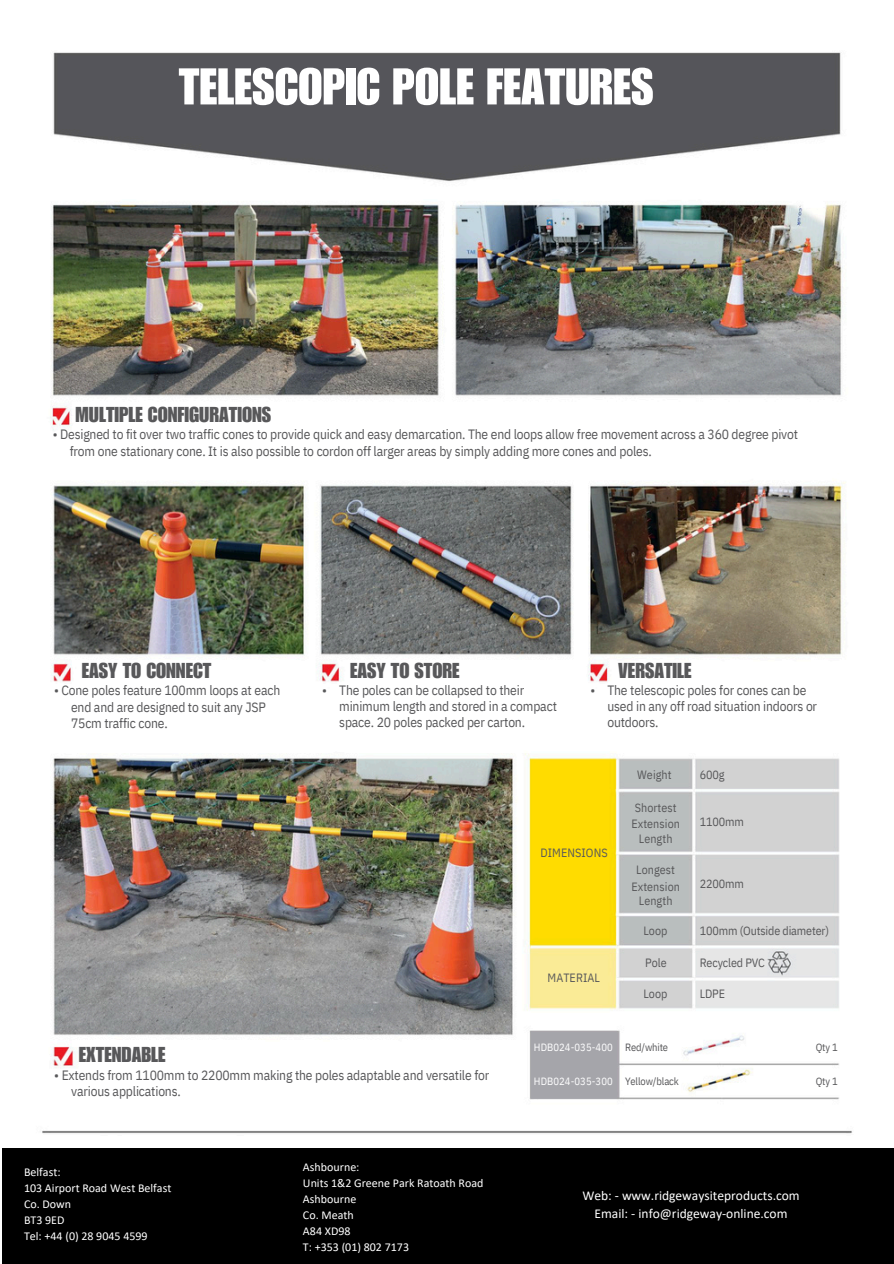
<style>
.page{position:relative;width:894px;height:1264px;background:#fff}
.page>*{position:absolute;margin:0;border:0;box-sizing:border-box;transform-origin:0 0}
.t1{font:50.55px "Impact LT Std";color:#fff}
.t2{font:21px "Impact LT Std";color:#58585a}
.t3{font:13.5px/15.8px "IBM Plex Sans Cond";letter-spacing:-.01em;color:#58585a}
.t4{font:13.5px/18px "Calibri";color:#fff;text-align:center}
.t5{font:12px/16px "Calibri";color:#fff}
.t6{font:12px/16.8px "IBM Plex Sans Cond";letter-spacing:.005em;color:#58585a}
.t7{font:10.5px "IBM Plex Sans Cond";letter-spacing:-.01em;color:#58585a}
.t8{font:10.5px "IBM Plex Sans Cond";letter-spacing:.005em;color:#fff}
</style>
<div class="page">
<img style="left:42px;top:52px;width:810px;height:1082px">
<div style="left:2px;top:1148px;width:891px;height:115px;background:#000"></div>
<h6 class="t1" style="left:179px;top:68px;width:476px">TELESCOPIC POLE FEATURES</h6>
<h3 class="t2" style="left:76px;top:407px;width:197px">MULTIPLE CONFIGURATIONS</h3>
<h5 class="t3" style="left:53px;top:426px;width:746px">• Designed to fit over two traffic cones to provide quick and easy demarcation. The end loops allow free movement across a 360 degree pivot</h5>
<h4 class="t3" style="left:70px;top:443px;width:583px">from one stationary cone. It is also possible to cordon off larger areas by simply adding more cones and poles.</h4>
<h2 class="t2" style="left:82px;top:662px;width:131px">EASY TO CONNECT</h2>
<h2 class="t3" style="left:54px;top:682px;width:228px">• Cone poles feature 100mm loops at each</h2>
<h3 class="t3" style="left:71px;top:699px;width:196px">end and are designed to suit any JSP<br>75cm traffic cone.</h3>
<h3 class="t2" style="left:350px;top:662px;width:111px">EASY TO STORE</h3>
<p class="t2" style="left:618px;top:662px;width:75px">VERSATILE</p>
<h3 class="t3" style="left:322px;top:682px;width:6px">•</h3>
<h5 class="t3" style="left:339px;top:682px;width:219px">The poles can be collapsed to their minimum length and stored in a compact space. 20 poles packed per carton.</h5>
<h5 class="t3" style="left:590px;top:682px;width:6px">•</h5>
<h5 class="t3" style="left:607px;top:682px;width:211px">The telescopic poles for cones can be used in any off road situation indoors or outdoors.</h5>
<h5 class="t6" style="left:540px;top:843px;width:69px">DIMENSIONS</h5>
<h5 class="t6" style="left:547px;top:969px;width:54px">MATERIAL</h5>
<h4 class="t6" style="left:637px;top:766px;width:36px">Weight</h4>
<h2 class="t6" style="left:631px;top:798px;width:50px">Shortest<br>Extension</h2>
<h2 class="t6" style="left:638px;top:830px;width:35px">Length</h2>
<h3 class="t6" style="left:631px;top:860px;width:50px;text-align:center">Longest<br>Extension</h3>
<h3 class="t6" style="left:638px;top:892px;width:35px">Length</h3>
<h3 class="t6" style="left:643px;top:921px;width:26px">Loop</h3>
<h6 class="t6" style="left:645px;top:954px;width:23px">Pole</h6>
<p class="t6" style="left:643px;top:985px;width:26px">Loop</p>
<h5 class="t6" style="left:699px;top:765px;width:26px">600g</h5>
<h5 class="t6" style="left:699px;top:813px;width:46px">1100mm</h5>
<h5 class="t6" style="left:699px;top:875px;width:46px">2200mm</h5>
<h5 class="t6" style="left:699px;top:921px;width:131px">100mm (Outside diameter)</h5>
<h4 class="t6" style="left:699px;top:954px;width:67px">Recycled PVC</h4>
<h5 class="t6" style="left:699px;top:985px;width:27px">LDPE</h5>
<h3 class="t2" style="left:79px;top:1047px;width:88px">EXTENDABLE</h3>
<p class="t3" style="left:54px;top:1066px;width:436px">• Extends from 1100mm to 2200mm making the poles adaptable and versatile for</p>
<h2 class="t3" style="left:71px;top:1083px;width:111px">various applications.</h2>
<h5 class="t5" style="left:24px;top:1165px;width:149px">Belfast:<br>103 Airport Road West Belfast<br>Co. Down<br>BT3 9ED<br>Tel: +44 (0) 28 9045 4599</h5>
<h5 class="t5" style="left:303px;top:1159px;width:182px">Ashbourne:<br>Units 1&amp;2 Greene Park Ratoath Road<br>Ashbourne<br>Co. Meath<br>A84 XD98<br>T: +353 (01) 802 7173</h5>
<p class="t8" style="left:534px;top:1040px;width:80px">HDB024-035-400</p>
<p class="t8" style="left:534px;top:1074px;width:80px">HDB024-035-300</p>
<p class="t7" style="left:625px;top:1040px;width:45px">Red/white</p>
<h1 class="t7" style="left:625px;top:1074px;width:55px">Yellow/black</h1>
<h2 class="t7" style="left:815px;top:1040px;width:24px">Qty 1</h2>
<h3 class="t7" style="left:815px;top:1074px;width:24px">Qty 1</h3>
<h3 class="t4" style="left:582px;top:1187px;width:219px">Web: - www.ridgewaysiteproducts.com<br>Email: - info@ridgeway-online.com</h3>
</div>
